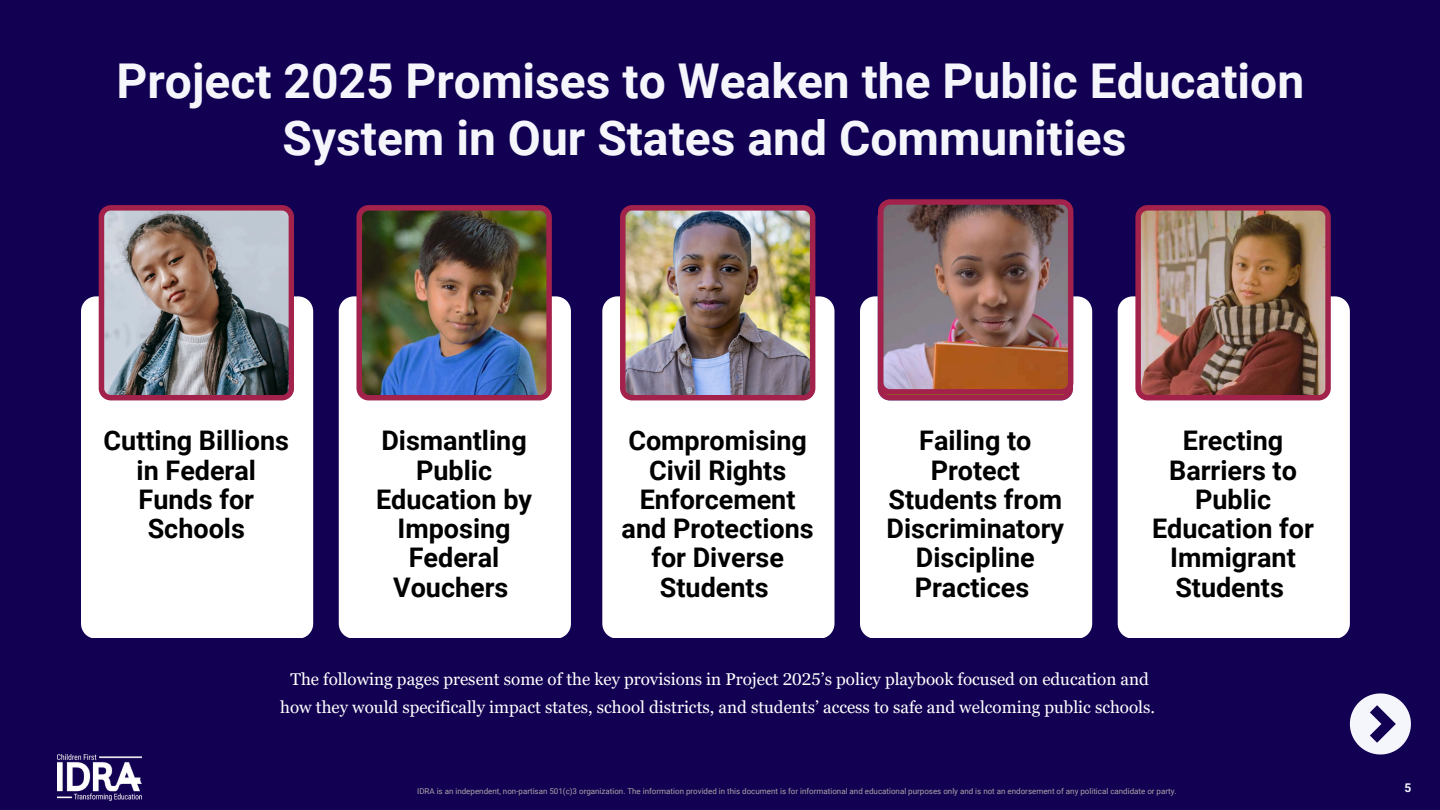
<style>
.page{position:relative;width:1440px;height:810px;background:#120052}
.page>*{position:absolute;margin:0;border:0;box-sizing:border-box;transform-origin:0 0}
.t1{font:700 48px/57px "Roboto";color:#f4f6fc;text-align:center}
.t2{font:700 27px/29.2px "Roboto";color:#000;text-align:center}
.t3{font:17px/27.8px "Georgia Pro";color:#fff;text-align:center}
.t4{font:700 12px "Roboto";color:#f4f6fc}
.t5{font:8px "Roboto";color:#a6a6a6}
</style>
<div class="page">
<div style="left:81px;top:296px;width:232px;height:342px;background:#fff"></div>
<img style="left:99px;top:205px;width:195px;height:195px">
<svg style="left:1350px;top:693px;width:61px;height:61px"></svg>
<div style="left:339px;top:296px;width:232px;height:342px;background:#fff"></div>
<img style="left:356px;top:205px;width:196px;height:195px">
<div style="left:602px;top:296px;width:233px;height:342px;background:#fff"></div>
<img style="left:620px;top:205px;width:195px;height:195px">
<div style="left:860px;top:296px;width:232px;height:342px;background:#fff"></div>
<div style="left:1118px;top:296px;width:232px;height:342px;background:#fff"></div>
<img style="left:1135px;top:205px;width:196px;height:195px">
<img style="left:57px;top:755px;width:84px;height:45px">
<img style="left:878px;top:199px;width:195px;height:201px">
<h2 class="t1" style="left:117px;top:53px;width:1189px">Project 2025 Promises to Weaken the Public Education<br>System in Our States and Communities</h2>
<p class="t2" style="left:104px;top:427px;width:187px">Cutting Billions in Federal<br>Funds for<br>Schools</p>
<p class="t2" style="left:376px;top:427px;width:157px">Dismantling<br>Public<br>Education by<br>Imposing<br>Federal<br>Vouchers</p>
<h2 class="t2" style="left:622px;top:427px;width:194px">Compromising<br>Civil Rights<br>Enforcement and Protections for Diverse<br>Students</h2>
<p class="t2" style="left:887px;top:427px;width:179px">Failing to<br>Protect<br>Students from<br>Discriminatory<br>Discipline<br>Practices</p>
<h2 class="t2" style="left:1152px;top:427px;width:164px">Erecting<br>Barriers to<br>Public<br>Education for<br>Immigrant<br>Students</h2>
<p class="t3" style="left:280px;top:665px;width:876px">The following pages present some of the key provisions in Project 2025’s policy playbook focused on education and how they would specifically impact states, school districts, and students’ access to safe and welcoming public schools.</p>
<p class="t5" style="left:417px;top:786px;width:761px">IDRA is an independent, non-partisan 501(c)3 organization. The information provided in this document is for informational and educational purposes only and is not an endorsement of any political candidate or party.</p>
<h3 class="t4" style="left:1405px;top:781px;width:8px">5</h3>
</div>
